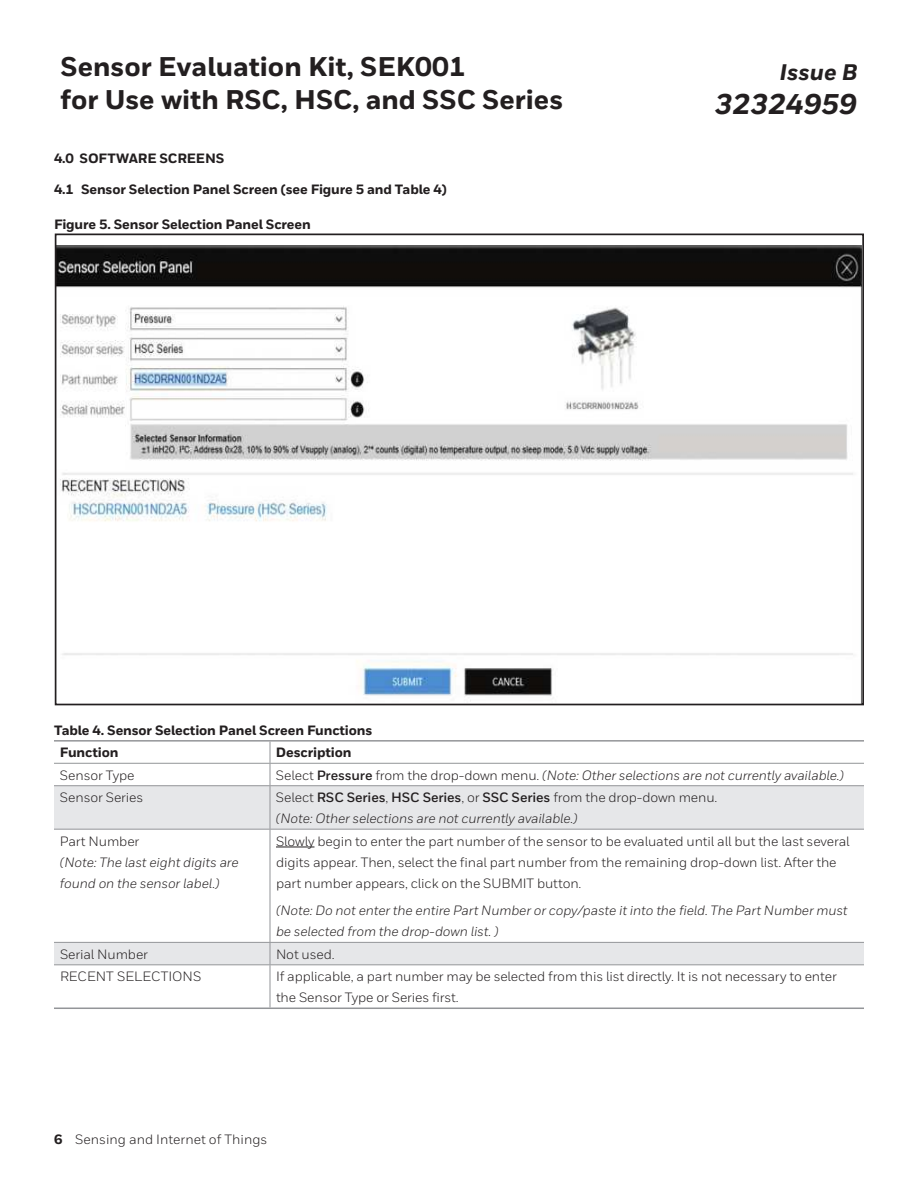
<style>
.page{position:relative;width:918px;height:1188px;background:#fff}
.page>*{position:absolute;margin:0;border:0;box-sizing:border-box;transform-origin:0 0}
.t1{font:italic 800 28.5px "Honeywell Sans";color:#231f20}
.t2{font:800 27px/32.4px "Honeywell Sans";color:#231f20}
.t3{font:italic 800 22.5px "Honeywell Sans";color:#231f20}
.t4{font:13.5px/21px "Honeywell Sans";letter-spacing:-.01em;color:#231f20}
.t5{font:italic 13.5px/21px "Honeywell Sans";letter-spacing:-.01em;color:#231f20}
.t6{font:800 13.5px/22.5px "Honeywell Sans";letter-spacing:-.01em;color:#231f20}
.s1{font-size:18px;color:#fff}
.s2{font-style:normal}
.s3{font-weight:700;font-style:normal}
.s4{font-weight:800}
</style>
<div class="page">
<svg style="left:54px;top:786px;width:810px;height:156px"></svg>
<hr style="left:54px;top:763px;width:216px;height:1px;background:#939598">
<hr style="left:270px;top:763px;width:594px;height:1px;background:#939598">
<svg style="left:270px;top:742px;width:1px;height:43px"></svg>
<hr style="left:54px;top:785px;width:216px;height:1px;background:#939598">
<hr style="left:270px;top:785px;width:594px;height:1px;background:#939598">
<hr style="left:270px;top:786px;width:1px;height:43px;background:#939598">
<hr style="left:54px;top:829px;width:216px;height:1px;background:#939598">
<hr style="left:270px;top:829px;width:594px;height:1px;background:#939598">
<hr style="left:270px;top:830px;width:1px;height:112px;background:#939598">
<hr style="left:54px;top:942px;width:216px;height:1px;background:#939598">
<hr style="left:270px;top:942px;width:594px;height:1px;background:#939598">
<svg style="left:54px;top:943px;width:810px;height:65px"></svg>
<hr style="left:270px;top:965px;width:1px;height:43px;background:#939598">
<hr style="left:54px;top:964px;width:216px;height:1px;background:#939598">
<hr style="left:270px;top:964px;width:594px;height:1px;background:#939598">
<hr style="left:54px;top:740px;width:216px;height:2px;background:#939598">
<hr style="left:270px;top:740px;width:594px;height:2px;background:#939598">
<hr style="left:54px;top:1008px;width:216px;height:1px;background:#939598">
<hr style="left:270px;top:1008px;width:594px;height:1px;background:#939598">
<hr style="left:276px;top:847px;width:38px;height:1px;background:#231f20">
<img style="left:58px;top:245px;width:803px;height:456px">
<div style="left:55px;top:234px;width:809px;height:471px;border:2px solid #231f20"></div>
<h2 class="t2" style="left:61px;top:52px;width:504px">Sensor Evaluation Kit, SEK001<br>for Use with RSC, HSC, and SSC Series</h2>
<h3 class="t3" style="left:779px;top:58px;width:80px">Issue B</h3>
<h1 class="t1" style="left:715px;top:87px;width:144px">32324959</h1>
<p class="t6" style="left:54px;top:147px;width:172px">4.0 SOFTWARE SCREENS</p>
<p class="t6" style="left:54px;top:179px;width:401px">4.1 Sensor Selection Panel Screen (see Figure 5 and Table 4)<span class="s1">)</span></p>
<p class="t6" style="left:54px;top:213px;width:258px">Figure 5. Sensor Selection Panel Screen</p>
<p class="t6" style="left:60px;top:719px;width:314px;text-indent:-6px">Table 4. Sensor Selection Panel Screen Functions<br>Function</p>
<p class="t6" style="left:276px;top:742px;width:77px">Description</p>
<p class="t4" style="left:60px;top:765px;width:76px">Sensor Type</p>
<p class="t5" style="left:276px;top:765px;width:570px"><span class="s2">Select</span> <span class="s3">Pressure</span> <span class="s2">from the drop-down menu.</span> (Note: Other selections are not currently available.)</p>
<p class="t4" style="left:60px;top:787px;width:85px">Sensor Series</p>
<p class="t5" style="left:276px;top:787px;width:443px"><span class="s2">Select</span> <span class="s3">RSC Series</span><span class="s2">,</span> <span class="s3">HSC Series</span><span class="s2">, or</span> <span class="s3">SSC Series</span> <span class="s2">from the drop-down menu. </span>(Note: Other selections are not currently available.)</p>
<p class="t4" style="left:60px;top:830px;width:81px">Part Number</p>
<p class="t5" style="left:60px;top:852px;width:180px">(Note: The last eight digits are found on the sensor label.)</p>
<p class="t4" style="left:276px;top:830px;width:575px">Slowly begin to enter the part number of the sensor to be evaluated until all but the last several digits appear. Then, select the final part number from the remaining drop-down list. After the part number appears, click on the SUBMIT button.</p>
<p class="t5" style="left:276px;top:900px;width:573px">(Note: Do not enter the entire Part Number or copy/paste it into the field. The Part Number must be selected from the drop-down list. )</p>
<p class="t4" style="left:60px;top:944px;width:90px">Serial Number</p>
<p class="t4" style="left:276px;top:944px;width:60px">Not used.</p>
<p class="t4" style="left:60px;top:966px;width:143px">RECENT SELECTIONS</p>
<p class="t4" style="left:276px;top:966px;width:562px">If applicable, a part number may be selected from this list directly. It is not necessary to enter the Sensor Type or Series first.</p>
<p class="t4" style="left:54px;top:1129px;width:215px"><span class="s4">6</span> Sensing and Internet of Things</p>
</div>
